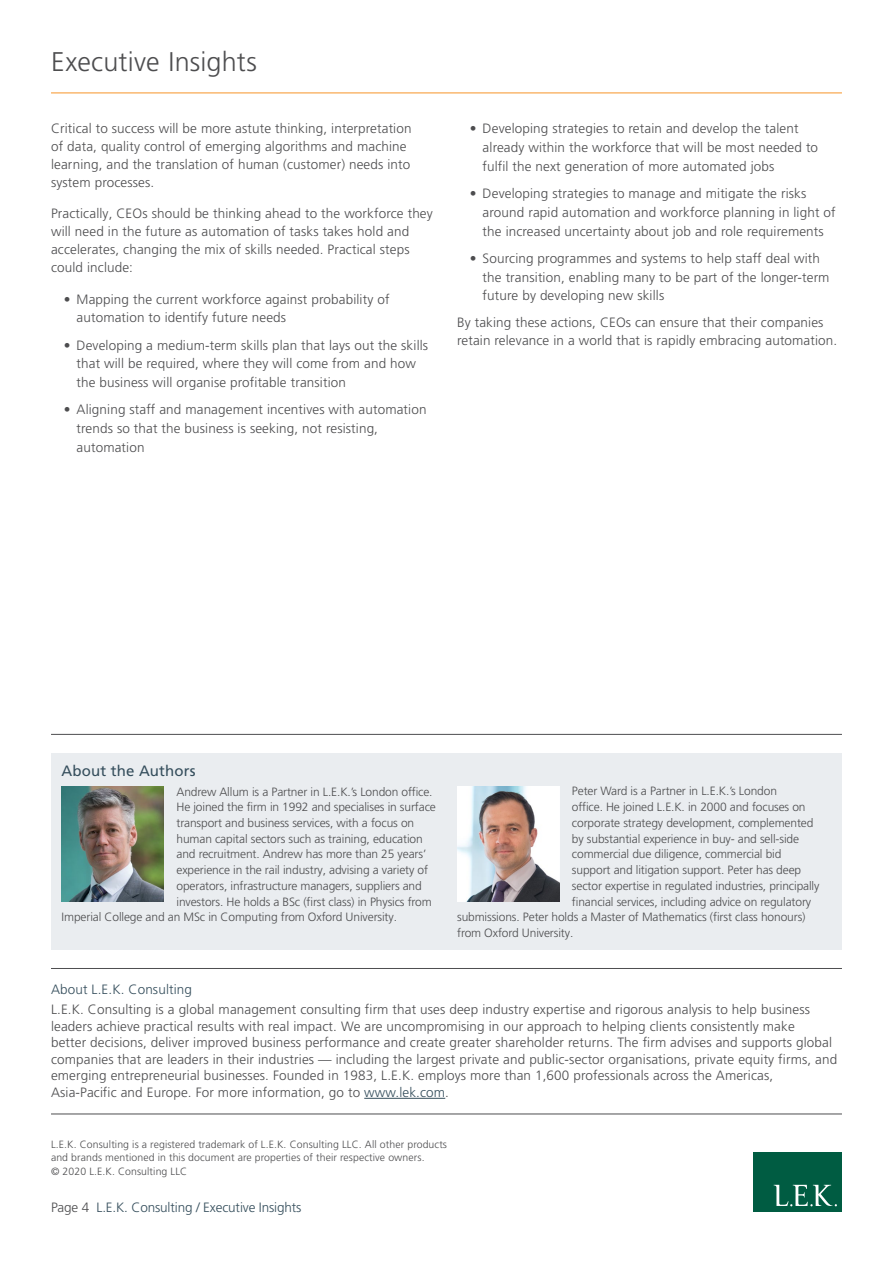
<style>
.page{position:relative;width:893px;height:1263px;background:#fff}
.page>*{position:absolute;margin:0;border:0;box-sizing:border-box;transform-origin:0 0}
.t1{font:300 27px "Frutiger LT Pro";letter-spacing:.005em;color:#4d4d4f}
.t2{font:15px "Frutiger LT Pro";letter-spacing:.01em;color:#354e5c}
.t3{font:300 13.5px/18.8px "Frutiger LT Pro";letter-spacing:.01em;color:#4d4d4f}
.t4{font:300 13.5px "Frutiger LT Pro";letter-spacing:-.01em;color:#354e5c}
.t5{font:300 13.5px "Frutiger LT Pro";letter-spacing:.01em;color:#354e5c}
.t6{font:300 12px "Frutiger LT Pro";letter-spacing:-.01em;color:#4d4d4f}
.t7{font:300 10.5px/13.5px "Frutiger LT Pro";letter-spacing:.01em;color:#4d4d4f}
.s1{color:#354e5c}
.s2{color:#4d4d4f}
</style>
<div class="page">
<hr style="left:51px;top:93px;width:791px;height:1px;background:#f79428">
<hr style="left:51px;top:968px;width:791px;height:1px;background:#4d4d4f">
<hr style="left:51px;top:1114px;width:791px;height:1px;background:#4d4d4f">
<hr style="left:364px;top:1098px;width:81px;height:1px;background:#354e5c">
<div style="left:753px;top:1152px;width:89px;height:60px;background:#005c42"></div>
<svg style="left:774px;top:1185px;width:63px;height:21px"></svg>
<div style="left:51px;top:754px;width:791px;height:196px;background:#eaedf0"></div>
<img style="left:62px;top:786px;width:102px;height:115px">
<img style="left:457px;top:786px;width:102px;height:115px">
<hr style="left:51px;top:734px;width:791px;height:1px;background:#4d4d4f">
<h1 class="t1" style="left:51px;top:46px;width:207px">Executive Insights</h1>
<p class="t3" style="left:51px;top:120px;width:362px;line-height:18px">Critical to success will be more astute thinking, interpretation of data, quality control of emerging algorithms and machine learning, and the translation of human (customer) needs into system processes.</p>
<p class="t3" style="left:51px;top:205px;width:383px;line-height:18px">Practically, CEOs should be thinking ahead to the workforce they will need in the future as automation of tasks takes hold and accelerates, changing the mix of skills needed. Practical steps could include:</p>
<p class="t3" style="left:77px;top:290px;width:314px;text-indent:-13px">• Mapping the current workforce against probability of automation to identify future needs</p>
<p class="t3" style="left:77px;top:336px;width:353px;text-indent:-13px">• Developing a medium-term skills plan that lays out the skills that will be required, where they will come from and how the business will organise profitable transition</p>
<p class="t3" style="left:77px;top:400px;width:351px;text-indent:-13px">• Aligning staff and management incentives with automation trends so that the business is seeking, not resisting, automation</p>
<p class="t3" style="left:483px;top:119px;width:337px;text-indent:-13px">• Developing strategies to retain and develop the talent already within the workforce that will be most needed to fulfil the next generation of more automated jobs</p>
<p class="t3" style="left:483px;top:184px;width:355px;text-indent:-13px">• Developing strategies to manage and mitigate the risks around rapid automation and workforce planning in light of the increased uncertainty about job and role requirements</p>
<p class="t3" style="left:483px;top:249px;width:348px;text-indent:-13px">• Sourcing programmes and systems to help staff deal with the transition, enabling many to be part of the longer-term future by developing new skills</p>
<p class="t3" style="left:457px;top:313px;width:382px;line-height:18px">By taking these actions, CEOs can ensure that their companies retain relevance in a world that is rapidly embracing automation.</p>
<p class="t2" style="left:62px;top:761px;width:136px">About the Authors</p>
<p class="t6" style="left:176px;top:784px;width:258px">Andrew Allum is a Partner in L.E.K.’s London office.</p>
<p class="t6" style="left:176px;top:800px;width:261px">He joined the firm in 1992 and specialises in surface</p>
<p class="t6" style="left:176px;top:816px;width:239px">transport and business services, with a focus on</p>
<p class="t6" style="left:176px;top:831px;width:248px">human capital sectors such as training, education</p>
<p class="t6" style="left:176px;top:847px;width:251px">and recruitment. Andrew has more than 25 years’</p>
<p class="t6" style="left:176px;top:863px;width:253px">experience in the rail industry, advising a variety of</p>
<p class="t6" style="left:176px;top:879px;width:247px">operators, infrastructure managers, suppliers and</p>
<p class="t6" style="left:176px;top:894px;width:257px">investors. He holds a BSc (first class) in Physics from</p>
<p class="t6" style="left:62px;top:910px;width:337px">Imperial College and an MSc in Computing from Oxford University.</p>
<p class="t6" style="left:572px;top:784px;width:207px">Peter Ward is a Partner in L.E.K.’s London</p>
<p class="t6" style="left:572px;top:800px;width:235px">office. He joined L.E.K. in 2000 and focuses on</p>
<p class="t6" style="left:572px;top:816px;width:243px">corporate strategy development, complemented</p>
<p class="t6" style="left:572px;top:831px;width:229px">by substantial experience in buy- and sell-side</p>
<p class="t6" style="left:572px;top:847px;width:211px">commercial due diligence, commercial bid</p>
<p class="t6" style="left:572px;top:863px;width:231px">support and litigation support. Peter has deep</p>
<p class="t6" style="left:572px;top:879px;width:249px">sector expertise in regulated industries, principally</p>
<p class="t6" style="left:572px;top:894px;width:241px">financial services, including advice on regulatory</p>
<p class="t6" style="left:457px;top:910px;width:350px">submissions. Peter holds a Master of Mathematics (first class honours)</p>
<p class="t6" style="left:457px;top:926px;width:118px">from Oxford University.</p>
<p class="t5" style="left:51px;top:981px;width:143px">About L.E.K. Consulting</p>
<p class="t3" style="left:51px;top:1001px;width:788px;line-height:16.5px">L.E.K. Consulting is a global management consulting firm that uses deep industry expertise and rigorous analysis to help business leaders achieve practical results with real impact. We are uncompromising in our approach to helping clients consistently make<br>better decisions, deliver improved business performance and create greater shareholder returns. The firm advises and supports global companies that are leaders in their industries — including the largest private and public-sector organisations, private equity firms, and emerging entrepreneurial businesses. Founded in 1983, L.E.K. employs more than 1,600 professionals across the Americas, Asia-Pacific and Europe. For more information, go to <span class="s1">www.lek.com</span>.</p>
<p class="t7" style="left:51px;top:1137px;width:397px">L.E.K. Consulting is a registered trademark of L.E.K. Consulting LLC. All other products and brands mentioned in this document are properties of their respective owners.<br>© 2020 L.E.K. Consulting LLC</p>
<p class="t4" style="left:51px;top:1199px;width:252px"><span class="s2">Page 4</span> L.E.K. Consulting / Executive Insights</p>
</div>
